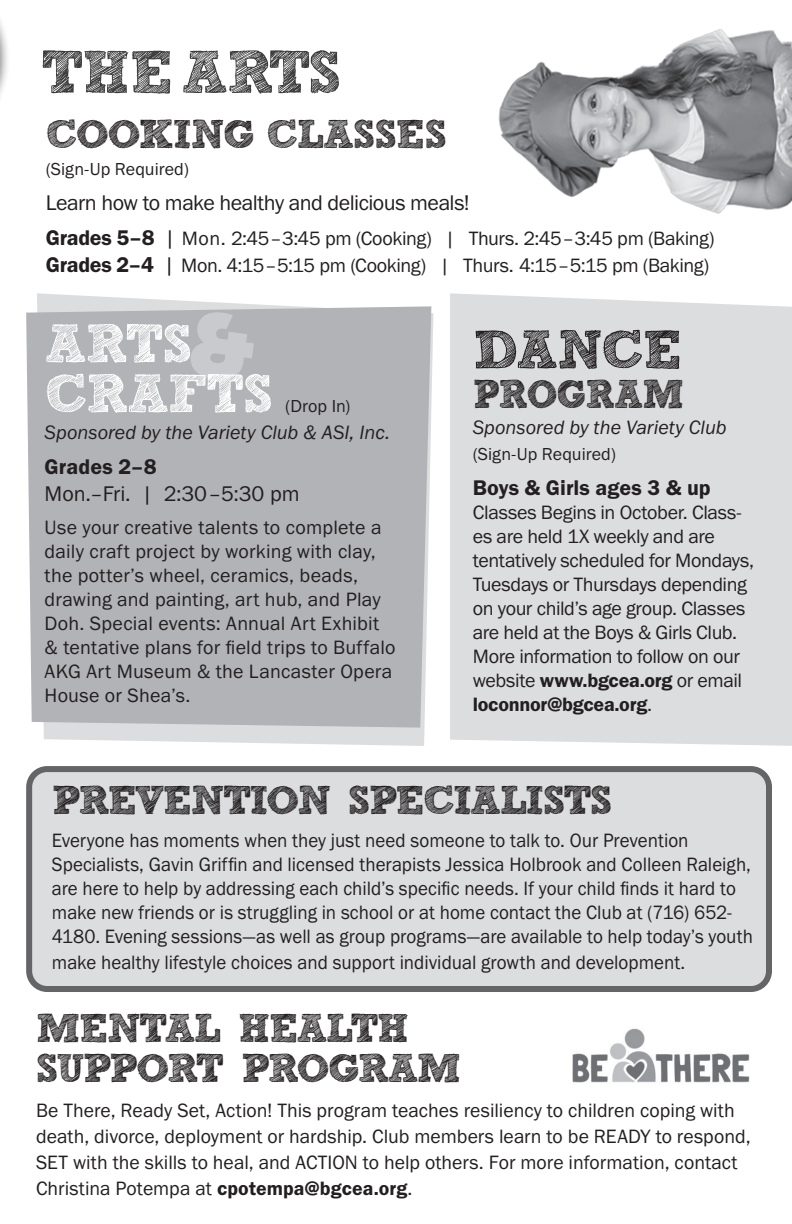
<style>
.page{position:relative;width:792px;height:1224px;background:#fff}
.page>*{position:absolute;margin:0;border:0;box-sizing:border-box;transform-origin:0 0}
.t1{font:700 60px "freeversion Sketch Block";letter-spacing:-.03em;color:#3c3c3d}
.t2{font:700 54px/50px "freeversion Sketch Block";letter-spacing:-.025em;color:#fff}
.t3{font:700 54px "freeversion Sketch Block";letter-spacing:-.035em;color:#231f20}
.t4{font:700 40px/40px "freeversion Sketch Block";letter-spacing:-.04em;color:#231f20}
.t5{font:700 40px "freeversion Sketch Block";letter-spacing:-.04em;color:#231f20;scale:.94 1}
.t6{font:22px "Franklin Gothic URW Boo";letter-spacing:-.025em;color:#231f20}
.t7{font:22px "Franklin Gothic URW Dem";color:#231f20}
.t8{font:22px "Franklin Gothic URW Boo";letter-spacing:-.005em;color:#231f20}
.t9{font:20px/24px "Franklin Gothic URW Boo";color:#231f20}
.t10{font:20px/24px "Franklin Gothic URW Boo";color:#231f20;scale:.95 1}
.t11{font:20px/24px "Franklin Gothic URW Boo";letter-spacing:-.02em;color:#231f20}
.t12{font:20px "Franklin Gothic URW Boo Ita";color:#231f20}
.t13{font:18px "Franklin Gothic URW Boo";letter-spacing:.005em;color:#231f20}
.s1{font-family:"Franklin Gothic URW Dem";font-size:22px}
.s2{font-size:22px}
.s3{font-family:"Franklin Gothic URW Dem"}
</style>
<div class="page">
<div style="left:29px;top:769px;width:740px;height:220px;background:#dcdddf;border-radius:18px"></div>
<div style="left:26px;top:766px;width:746px;height:226px;border:6px solid #656568;border-radius:18px"></div>
<div style="left:0;top:0;width:10px;height:167px;background:#231f20;opacity:.75"></div>
<div style="left:450px;top:293px;width:342px;height:453px;background:#dcdddf"></div>
<svg style="left:37px;top:293px;width:396px;height:453px;fill:#dcdddf"></svg>
<div style="left:26px;top:306px;width:405px;height:422px;background:#b2b3b7"></div>
<img style="left:498px;top:29px;width:294px;height:185px">
<img style="left:572px;top:1028px;width:178px;height:55px">
<div style="left:188px;top:309px;width:70px;height:75px;background:#b2b3b7"></div>
<p class="t1" style="left:41px;top:50px;width:302px">THE ARTS</p>
<p class="t4" style="left:46px;top:119px;width:402px">COOKING CLASSES</p>
<p class="t13" style="left:46px;top:157px;width:145px">(Sign-Up Required)</p>
<p class="t6" style="left:46px;top:189px;width:426px">Learn how to make healthy and delicious meals!</p>
<p class="t9" style="left:46px;top:226px;width:670px"><span class="s1">Grades 5–8</span> <span class="s2">|</span> Mon. 2:45–3:45 pm (Cooking) | Thurs. 2:45–3:45 pm (Baking)</p>
<p class="t11" style="left:46px;top:253px;width:665px"><span class="s1">Grades 2–4</span> <span class="s2">|</span> Mon. 4:15–5:15 pm (Cooking) | Thurs. 4:15–5:15 pm (Baking)</p>
<p class="t2" style="left:45px;top:325px;width:230px">ARTS<br>CRAFTS</p>
<p class="t13" style="left:285px;top:395px;width:67px">(Drop In)</p>
<p class="t12" style="left:45px;top:419px;width:347px">Sponsored by the Variety Club &amp; ASI, Inc.</p>
<p class="t7" style="left:45px;top:453px;width:114px">Grades 2–8</p>
<p class="t8" style="left:45px;top:480px;width:257px">Mon.–Fri. | 2:30–5:30 pm</p>
<p class="t9" style="left:45px;top:514px;width:353px">Use your creative talents to complete a daily craft project by working with clay, the potter’s wheel, ceramics, beads, drawing and painting, art hub, and Play Doh. Special events: Annual Art Exhibit &amp; tentative plans for field trips to Buffalo AKG Art Museum &amp; the Lancaster Opera House or Shea’s.</p>
<p class="t3" style="left:473px;top:330px;width:211px">DANCE</p>
<p class="t5" style="left:473px;top:380px;width:226px">PROGRAM</p>
<p class="t12" style="left:473px;top:415px;width:255px">Sponsored by the Variety Club</p>
<p class="t13" style="left:473px;top:443px;width:145px">(Sign-Up Required)</p>
<p class="t7" style="left:473px;top:474px;width:239px">Boys &amp; Girls ages 3 &amp; up</p>
<p class="t11" style="left:473px;top:500px;width:283px">Classes Begins in October. Class&shy;es are held 1X weekly and are tentatively scheduled for Mondays,<br>Tuesdays or Thursdays depending on your child’s age group. Classes are held at the Boys &amp; Girls Club.<br>More information to follow on our website <span class="s3">www.bgcea.org</span> or email <span class="s3">loconnor@bgcea.org</span>.</p>
<p class="t4" style="left:52px;top:785px;width:562px">PREVENTION SPECIALISTS</p>
<p class="t10" style="left:52px;top:828px;width:740px">Everyone has moments when they just need someone to talk to. Our Prevention Specialists, Gavin Griffin and licensed therapists Jessica Holbrook and Colleen Raleigh, are here to help by addressing each child’s specific needs. If your child finds it hard to make new friends or is struggling in school or at home contact the Club at (716) 652- 4180. Evening sessions—as well as group programs—are available to help today’s youth</p>
<p class="t10" style="left:52px;top:950px;width:668px">make healthy lifestyle choices and support individual growth and development.</p>
<p class="t4" style="left:36px;top:1013px;width:427px">MENTAL HEALTH<br>SUPPORT PROGRAM</p>
<p class="t9" style="left:36px;top:1097px;width:716px;line-height:26px">Be There, Ready Set, Action! This program teaches resiliency to children coping with death, divorce, deployment or hardship. Club members learn to be READY to respond, SET with the skills to heal, and ACTION to help others. For more information, contact Christina Potempa at <span class="s3">cpotempa@bgcea.org</span>.</p>
</div>
